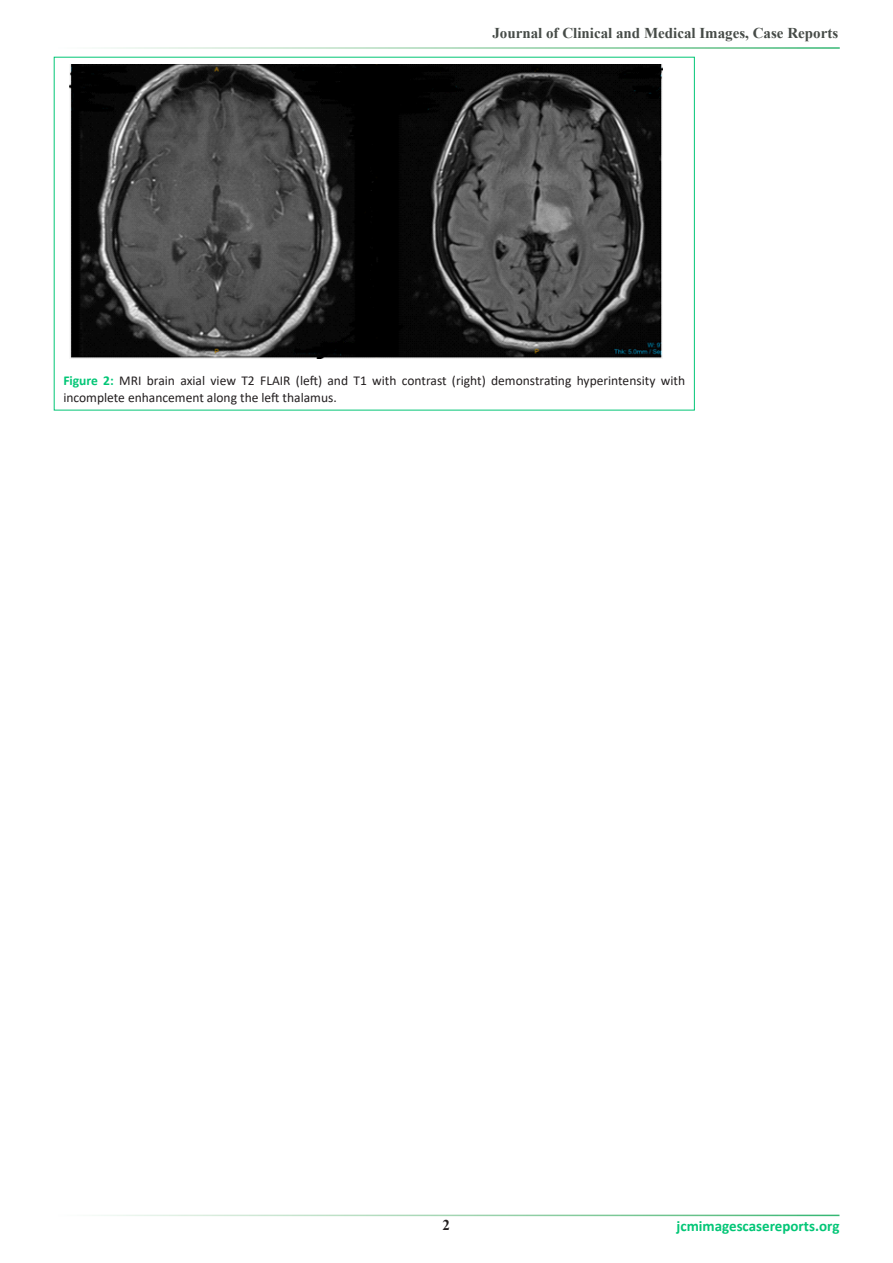
<style>
.page{position:relative;width:893px;height:1263px;background:#fff}
.page>*{position:absolute;margin:0;border:0;box-sizing:border-box;transform-origin:0 0}
.t1{font:700 15px "Times New Roman";color:#464b47}
.t2{font:700 15px "Calibri";color:#02c676}
.t3{font:700 15px "Times New Roman";color:#231f20}
.t4{font:13.5px/16.5px "Calibri";color:#231f20}
.s1{font-weight:700;color:#02c676}
</style>
<div class="page">
<img style="left:70px;top:65px;width:592px;height:293px">
<p class="t1" style="left:492px;top:22px;width:347px">Journal of Clinical and Medical Images, Case Reports</p>
<p class="t4" style="left:63px;top:372px;width:623px"><span class="s1">Figure 2:</span> MRI brain axial view T2 FLAIR (left) and T1 with contrast (right) demonstrating hyperintensity with incomplete enhancement along the left thalamus.</p>
<p class="t3" style="left:442px;top:1214px;width:9px">2</p>
<p class="t2" style="left:677px;top:1216px;width:164px">jcmimagescasereports.org</p>
</div>
